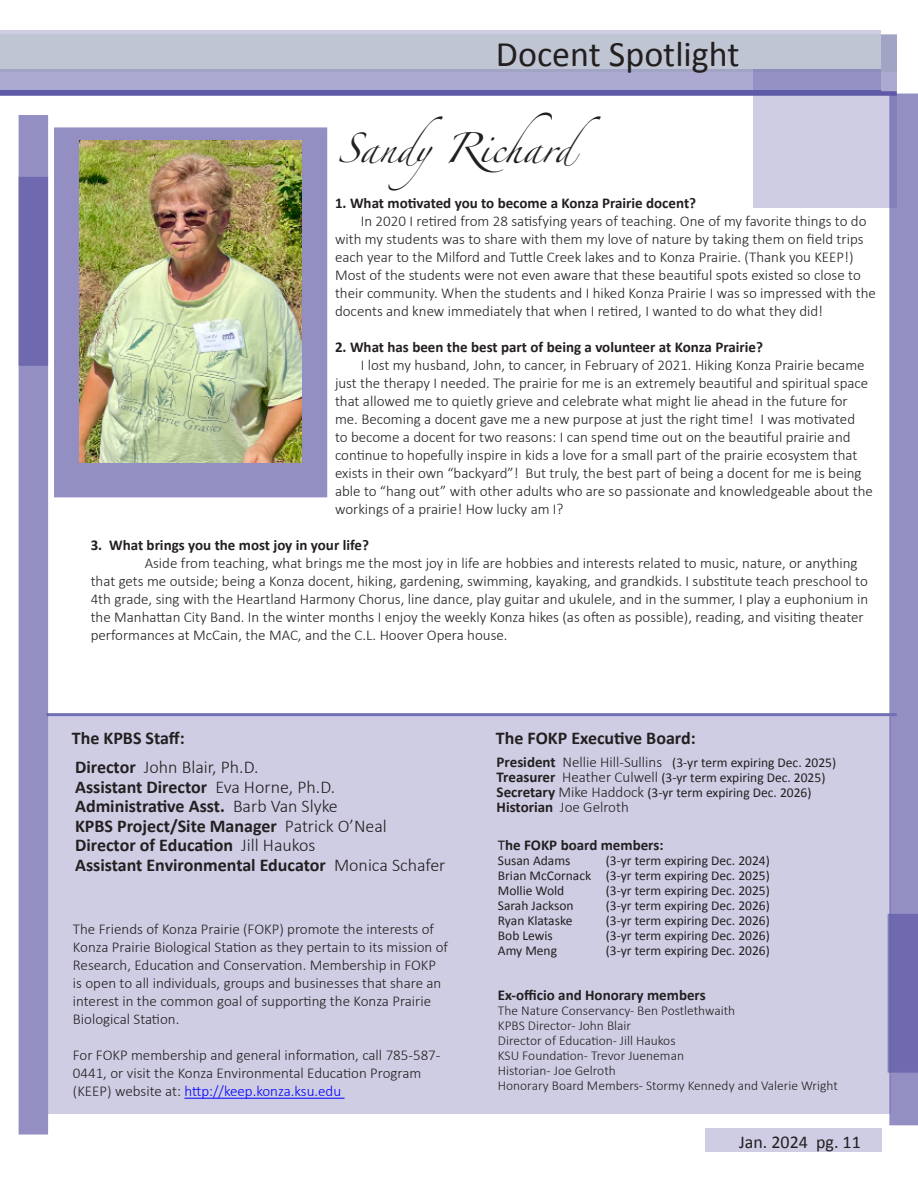
<style>
.page{position:relative;width:918px;height:1188px;background:#fff}
.page>*{position:absolute;margin:0;border:0;box-sizing:border-box;transform-origin:0 0}
.t1{font:36px "Calibri";color:#231f20}
.t2{font:27px "Zapfino";color:#231f20}
.t3{font:700 18px "Calibri";color:#231f20}
.t4{font:300 18px "Calibri";color:#231f20}
.t5{font:18px "Calibri";color:#231f20}
.Paragraph_Style_3{font:300 15px/18px "Calibri";color:#231f20}
.Paragraph_Style_3-2{font:700 15px "Calibri";color:#231f20}
.t6{font:13.5px "Calibri";color:#231f20}
.t7{font:300 13.5px "Calibri";color:#231f20}
.s1{font-weight:700}
.s2{font-weight:300}
.s3{font-weight:700;font-size:15px}
.s4{font-weight:300;font-size:15px}
.s5{font-weight:400}
.s6{color:#00f}
</style>
<div class="page">
<div style="left:705px;top:1129px;width:176px;height:23px;background:#cfcde4"></div>
<div style="left:0;top:91px;width:897px;height:5px;background:#5f5ba8"></div>
<svg style="left:753px;top:34px;width:144px;height:174px;background:#cac8e1"></svg>
<svg style="left:888px;top:94px;width:30px;height:1031px;background:#908cc1"></svg>
<hr style="left:0;top:90px;width:881px;height:4px;background:#5f5ba8">
<svg style="left:0;top:31px;width:881px;height:59px;background:#b8bad1"></svg>
<div style="left:54px;top:127px;width:273px;height:370px;background:#938fc3"></div>
<div style="left:48px;top:716px;width:843px;height:397px;background:#cfcde4"></div>
<hr style="left:47px;top:713px;width:850px;height:3px;background:#7270b4">
<hr style="left:184px;top:1098px;width:161px;height:1px;background:#00f">
<div style="left:19px;top:115px;width:29px;height:1020px;background:#938fc3"></div>
<div style="left:19px;top:177px;width:29px;height:189px;background:#6f6aaf"></div>
<img style="left:80px;top:140px;width:221px;height:323px">
<p class="t1" style="left:496px;top:32px;width:245px">Docent Spotlight</p>
<p class="t2" style="left:338px;top:137px;width:265px">SandyRichard</p>
<p class="Paragraph_Style_3-2" style="left:335px;top:193px;width:363px">1. What motivated you to become a Konza Prairie docent?</p>
<p class="Paragraph_Style_3" style="left:335px;top:211px;width:542px;text-indent:26px">In 2020 I retired from 28 satisfying years of teaching. One of my favorite things to do with my students was to share with them my love of nature by taking them on field trips each year to the Milford and Tuttle Creek lakes and to Konza Prairie. (Thank you KEEP!)<br>Most of the students were not even aware that these beautiful spots existed so close to their community. When the students and I hiked Konza Prairie I was so impressed with the docents and knew immediately that when I retired, I wanted to do what they did!</p>
<p class="Paragraph_Style_3-2" style="left:335px;top:337px;width:429px">2. What has been the best part of being a volunteer at Konza Prairie?</p>
<p class="Paragraph_Style_3" style="left:335px;top:355px;width:539px;text-indent:26px">I lost my husband, John, to cancer, in February of 2021. Hiking Konza Prairie became just the therapy I needed. The prairie for me is an extremely beautiful and spiritual space that allowed me to quietly grieve and celebrate what might lie ahead in the future for me. Becoming a docent gave me a new purpose at just the right time! I was motivated<br>to become a docent for two reasons: I can spend time out on the beautiful prairie and continue to hopefully inspire in kids a love for a small part of the prairie ecosystem that exists in their own “backyard”! But truly, the best part of being a docent for me is being able to “hang out” with other adults who are so passionate and knowledgeable about the workings of a prairie! How lucky am I?</p>
<p class="Paragraph_Style_3-2" style="left:91px;top:535px;width:280px">3. What brings you the most joy in your life?</p>
<p class="Paragraph_Style_3" style="left:91px;top:553px;width:779px;text-indent:54px">Aside from teaching, what brings me the most joy in life are hobbies and interests related to music, nature, or anything that gets me outside; being a Konza docent, hiking, gardening, swimming, kayaking, and grandkids. I substitute teach preschool to 4th grade, sing with the Heartland Harmony Chorus, line dance, play guitar and ukulele, and in the summer, I play a euphonium in the Manhattan City Band. In the winter months I enjoy the weekly Konza hikes (as often as possible), reading, and visiting theater performances at McCain, the MAC, and the C.L. Hoover Opera house.</p>
<p class="t3" style="left:72px;top:727px;width:114px">The KPBS Staff:</p>
<p class="t3" style="left:496px;top:727px;width:201px">The FOKP Executive Board:</p>
<p class="t4" style="left:75px;top:756px;width:185px"><span class="s1">Director</span> John Blair, Ph.D.</p>
<p class="t3" style="left:75px;top:775px;width:262px">Assistant Director <span class="s2">Eva Horne, Ph.D.</span></p>
<p class="t3" style="left:75px;top:795px;width:264px">Administrative Asst. <span class="s2">Barb Van Slyke</span></p>
<p class="t3" style="left:75px;top:814px;width:313px">KPBS Project/Site Manager <span class="s2">Patrick O’Neal</span></p>
<p class="t3" style="left:75px;top:834px;width:242px">Director of Education <span class="s2">Jill Haukos</span></p>
<p class="t3" style="left:75px;top:853px;width:372px">Assistant Environmental Educator <span class="s2">Monica Schafer</span></p>
<p class="t6" style="left:497px;top:754px;width:341px"><span class="s3">President</span> <span class="s4">Nellie Hill-Sullins</span> (3-yr term expiring Dec. 2025)</p>
<p class="t6" style="left:497px;top:769px;width:330px"><span class="s3">Treasurer</span> <span class="s4">Heather Culwell</span> (3-yr term expiring Dec. 2025)</p>
<p class="t6" style="left:497px;top:784px;width:316px"><span class="s3">Secretary</span> <span class="s4">Mike Haddock</span> (3-yr term expiring Dec. 2026)</p>
<p class="Paragraph_Style_3" style="left:497px;top:797px;width:134px"><span class="s1">Historian</span> Joe Gelroth</p>
<p class="Paragraph_Style_3-2" style="left:498px;top:835px;width:167px"><span class="s5">T</span>he FOKP board members:</p>
<p class="t6" style="left:498px;top:852px;width:74px">Susan Adams</p>
<p class="t6" style="left:606px;top:852px;width:165px">(3-yr term expiring Dec. 2024)</p>
<p class="t6" style="left:498px;top:867px;width:273px">Brian McCornack (3-yr term expiring Dec. 2025)</p>
<p class="t6" style="left:498px;top:882px;width:68px">Mollie Wold</p>
<p class="t6" style="left:606px;top:882px;width:165px">(3-yr term expiring Dec. 2025)</p>
<p class="t6" style="left:498px;top:897px;width:77px">Sarah Jackson</p>
<p class="t6" style="left:606px;top:897px;width:165px">(3-yr term expiring Dec. 2026)</p>
<p class="t6" style="left:498px;top:912px;width:76px">Ryan Klataske</p>
<p class="t6" style="left:606px;top:912px;width:165px">(3-yr term expiring Dec. 2026)</p>
<p class="t6" style="left:498px;top:927px;width:56px">Bob Lewis</p>
<p class="t6" style="left:606px;top:927px;width:165px">(3-yr term expiring Dec. 2026)</p>
<p class="t6" style="left:498px;top:942px;width:61px">Amy Meng</p>
<p class="t6" style="left:606px;top:942px;width:165px">(3-yr term expiring Dec. 2026)</p>
<p class="Paragraph_Style_3-2" style="left:498px;top:985px;width:209px">Ex-officio and Honorary members</p>
<p class="t7" style="left:498px;top:1002px;width:239px">The Nature Conservancy- Ben Postlethwaith</p>
<p class="t7" style="left:498px;top:1017px;width:135px">KPBS Director- John Blair</p>
<p class="t7" style="left:498px;top:1032px;width:179px">Director of Education- Jill Haukos</p>
<p class="t7" style="left:498px;top:1047px;width:188px">KSU Foundation- Trevor Jueneman</p>
<p class="t7" style="left:498px;top:1062px;width:119px">Historian- Joe Gelroth</p>
<p class="t7" style="left:498px;top:1077px;width:342px">Honorary Board Members- Stormy Kennedy and Valerie Wright</p>
<p class="Paragraph_Style_3" style="left:73px;top:920px;width:377px">The Friends of Konza Prairie (FOKP) promote the interests of Konza Prairie Biological Station as they pertain to its mission of Research, Education and Conservation. Membership in FOKP is open to all individuals, groups and businesses that share an interest in the common goal of supporting the Konza Prairie Biological Station.</p>
<p class="Paragraph_Style_3" style="left:73px;top:1046px;width:369px">For FOKP membership and general information, call 785-587-<br>0441, or visit the Konza Environmental Education Program (KEEP) website at: <span class="s6">http://keep.konza.ksu.edu</span></p>
<p class="t5" style="left:739px;top:1130px;width:123px">Jan. 2024 pg. 11</p>
</div>
